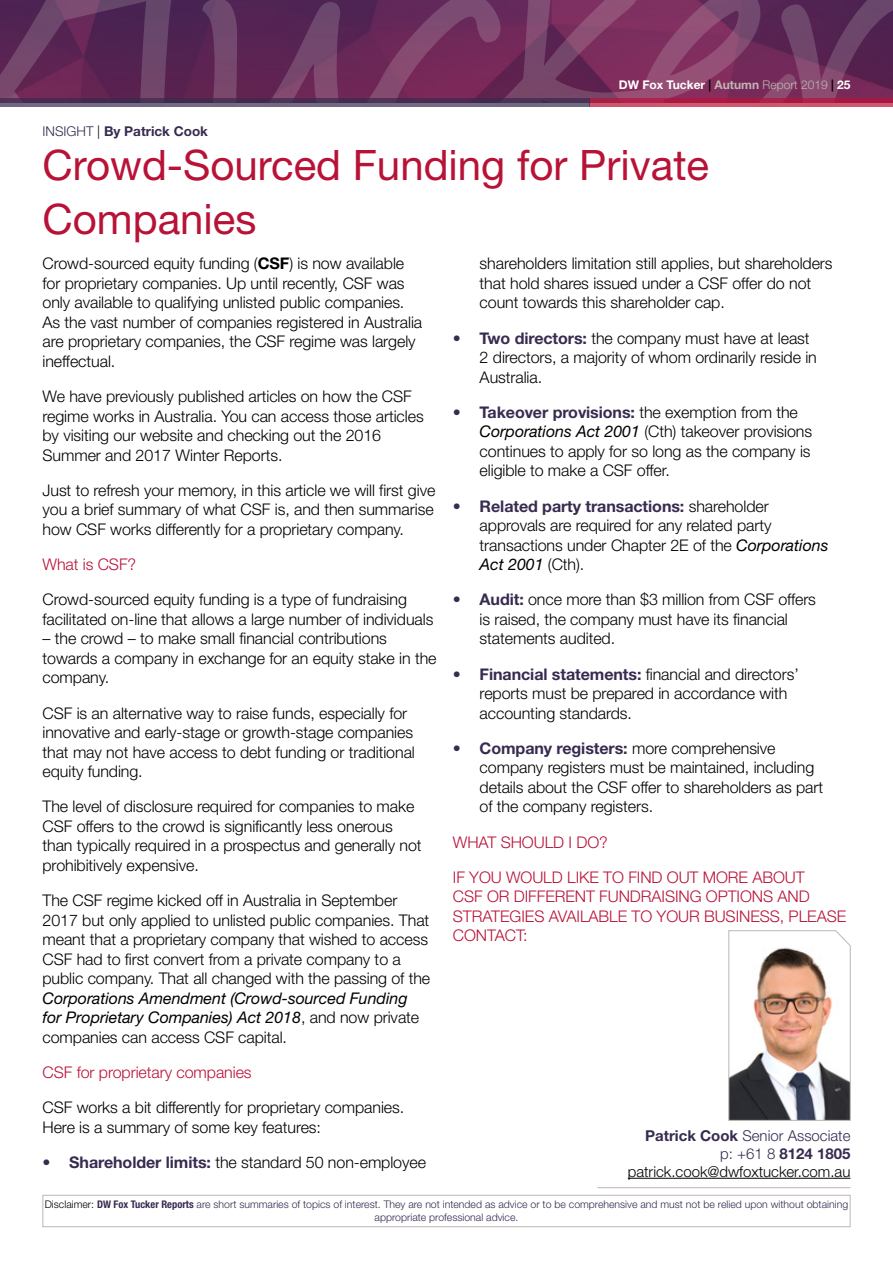
<style>
.page{position:relative;width:893px;height:1263px;background:#fff}
.page>*{position:absolute;margin:0;border:0;box-sizing:border-box;transform-origin:0 0}
.t1{font:42px/54px "Helvetica Neue LT Std";color:#b81237}
.t2{font:300 16.05px/19.5px "Helvetica Neue LT Std";letter-spacing:-.005em;color:#000}
.t3{font:300 16.05px/19.5px "Helvetica Neue LT Std";letter-spacing:-.005em;color:#b81237}
.t4{font:italic 16.05px/19.5px "Helvetica Neue LT Std";letter-spacing:-.005em;color:#000}
.t5{font:300 15px/18px "Helvetica Neue LT Std";color:#000;text-align:right}
.t6{font:700 13.5px "Helvetica Neue LT Std";color:#372b50}
.t7{font:700 12px "Helvetica Neue LT Std";color:#fff}
.t8{font:300 10.5px/13.5px "Helvetica Neue LT Std";color:#372b50;text-align:center}
.s1{color:#000}
.s2{color:#beb7b3}
.s3{font-weight:300;color:#beb7b3}
.s4{font-weight:300}
.s5{font-weight:300;color:#000}
.s6{font-weight:700}
.s7{font-weight:300;font-style:normal}
.s8{color:#372b50}
.s9{font-weight:700;color:#372b50}
.s10{font-weight:400;font-style:italic}
.s11{font-weight:700;font-stretch:condensed}
</style>
<div class="page">
<div style="left:43px;top:1195px;width:807px;height:32px;border:1px solid #beb7b3"></div>
<svg style="left:0;top:0;width:893px;height:106px;background:#6e325e"></svg>
<svg style="left:0;top:98px;width:590px;height:8px;background:#584365"></svg>
<img style="left:728px;top:930px;width:123px;height:191px">
<hr style="left:597px;top:1187px;width:253px;height:1px;background:#beb7b3">
<hr style="left:628px;top:1178px;width:222px;height:1px;background:#000">
<p class="t7" style="left:619px;top:78px;width:233px">DW Fox Tucker <span class="s1">|</span> <span class="s2">Autumn</span> <span class="s3">Report 2019</span> <span class="s1">|</span> 25</p>
<p class="t6" style="left:43px;top:122px;width:167px"><span class="s4">INSIGHT</span> <span class="s5">|</span> By Patrick Cook</p>
<h1 class="t1" style="left:43px;top:138px;width:668px">Crowd-Sourced Funding for Private<br>Companies</h1>
<p class="t2" style="left:43px;top:254px;width:381px">Crowd-sourced equity funding (<span class="s6">CSF</span>) is now available for proprietary companies. Up until recently, CSF was only available to qualifying unlisted public companies.<br>As the vast number of companies registered in Australia are proprietary companies, the CSF regime was largely ineffectual.</p>
<p class="t2" style="left:43px;top:386px;width:383px">We have previously published articles on how the CSF regime works in Australia. You can access those articles by visiting our website and checking out the 2016<br>Summer and 2017 Winter Reports.</p>
<p class="t2" style="left:43px;top:480px;width:394px;text-align:justify">Just to refresh your memory, in this article we will first give you a brief summary of what CSF is, and then summarise how CSF works differently for a proprietary company.</p>
<p class="t3" style="left:43px;top:554px;width:95px">What is CSF?</p>
<p class="t2" style="left:43px;top:589px;width:392px">Crowd-sourced equity funding is a type of fundraising facilitated on-line that allows a large number of individuals</p>
<p class="t2" style="left:43px;top:628px;width:395px">– the crowd – to make small financial contributions towards a company in exchange for an equity stake in the company.</p>
<p class="t2" style="left:43px;top:703px;width:374px">CSF is an alternative way to raise funds, especially for innovative and early-stage or growth-stage companies that may not have access to debt funding or traditional equity funding.</p>
<p class="t2" style="left:43px;top:796px;width:381px">The level of disclosure required for companies to make CSF offers to the crowd is significantly less onerous than typically required in a prospectus and generally not prohibitively expensive.</p>
<p class="t2" style="left:43px;top:890px;width:389px">The CSF regime kicked off in Australia in September 2017 but only applied to unlisted public companies. That meant that a proprietary company that wished to access CSF had to first convert from a private company to a public company. That all changed with the passing of the</p>
<p class="t4" style="left:43px;top:988px;width:378px">Corporations Amendment (Crowd-sourced Funding for Proprietary Companies) Act 2018<span class="s7">, and now private companies can access CSF capital.</span></p>
<p class="t3" style="left:43px;top:1062px;width:211px">CSF for proprietary companies</p>
<p class="t2" style="left:43px;top:1097px;width:363px">CSF works a bit differently for proprietary companies.<br>Here is a summary of some key features:</p>
<p class="t2" style="left:43px;top:1152px;width:385px"><span class="s8">•</span> <span class="s9">Shareholder limits:</span> the standard 50 non-employee</p>
<p class="t2" style="left:480px;top:254px;width:354px">shareholders limitation still applies, but shareholders that hold shares issued under a CSF offer do not count towards this shareholder cap.</p>
<p class="t2" style="left:480px;top:328px;width:339px;text-indent:-27px"><span class="s8">•</span> <span class="s9">Two directors:</span> the company must have at least<br>2 directors, a majority of whom ordinarily reside in<br>Australia.</p>
<p class="t2" style="left:480px;top:402px;width:334px;text-indent:-27px"><span class="s8">•</span> <span class="s9">Takeover provisions:</span> the exemption from the <span class="s10">Corporations Act 2001</span> (Cth) takeover provisions continues to apply for so long as the company is eligible to make a CSF offer.</p>
<p class="t2" style="left:480px;top:496px;width:350px;text-indent:-27px"><span class="s8">•</span> <span class="s9">Related party transactions:</span> shareholder approvals are required for any related party transactions under Chapter 2E of the <span class="s10">Corporations Act 2001</span> (Cth).</p>
<p class="t2" style="left:480px;top:589px;width:338px;text-indent:-27px"><span class="s8">•</span> <span class="s9">Audit:</span> once more than $3 million from CSF offers is raised, the company must have its financial statements audited.</p>
<p class="t2" style="left:480px;top:664px;width:321px;text-indent:-27px"><span class="s8">•</span> <span class="s9">Financial statements:</span> financial and directors’ reports must be prepared in accordance with accounting standards.</p>
<p class="t2" style="left:480px;top:738px;width:345px;text-indent:-27px"><span class="s8">•</span> <span class="s9">Company registers:</span> more comprehensive company registers must be maintained, including details about the CSF offer to shareholders as part of the company registers.</p>
<p class="t3" style="left:453px;top:824px;width:353px;line-height:35.2px">WHAT SHOULD I DO?<br>IF YOU WOULD LIKE TO FIND OUT MORE ABOUT</p>
<p class="t3" style="left:453px;top:886px;width:395px">CSF OR DIFFERENT FUNDRAISING OPTIONS AND<br>STRATEGIES AVAILABLE TO YOUR BUSINESS, PLEASE<br>CONTACT:</p>
<p class="t5" style="left:628px;top:1126px;width:224px"><span class="s9">Patrick Cook</span> <span class="s8">Senior Associate<br>p: +61 8</span> <span class="s9">8124 1805 </span>patrick.cook@dwfoxtucker.com.au</p>
<p class="t8" style="left:45px;top:1197px;width:805px"><span class="s1">Disclaimer:</span> <span class="s11">DW Fox Tucker Reports</span> are short summaries of topics of interest. They are not intended as advice or to be comprehensive and must not be relied upon without obtaining appropriate professional advice.</p>
</div>
